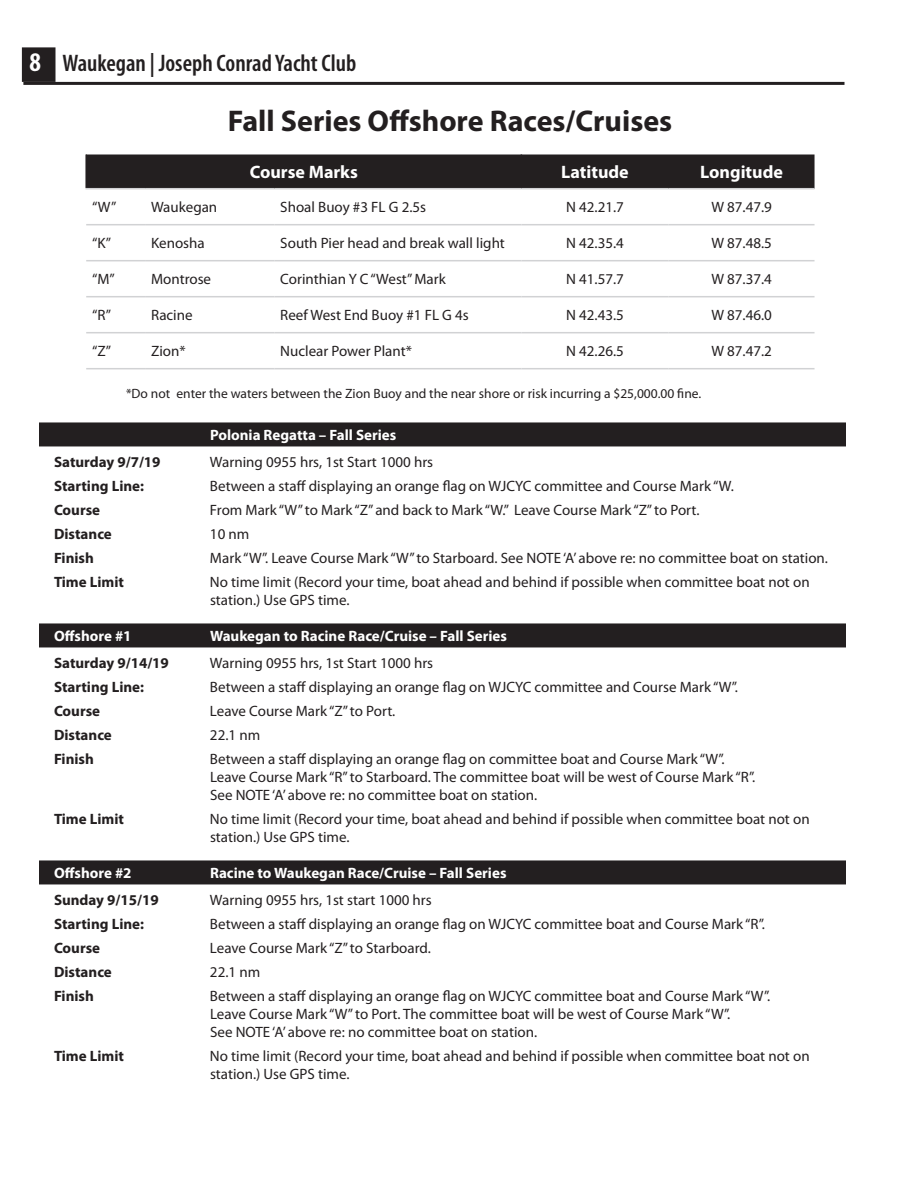
<style>
.page{position:relative;width:918px;height:1188px;background:#fff}
.page>*{position:absolute;margin:0;border:0;box-sizing:border-box;transform-origin:0 0}
.Heading_1_brk{font:700 30px "Myriad Pro";color:#231f20}
.t1{font:600 condensed 24px "Myriad Pro";color:#231f20}
.Header_Text{font:700 18px "Myriad Pro";color:#fff}
.Race_Details{font:15px/18px "Myriad Pro";color:#231f20}
.Table_Paragraph{font:15px "Myriad Pro";color:#231f20}
.Race_Details-2{font:700 15px "Myriad Pro";color:#231f20}
.Race_Name{font:700 15px "Myriad Pro";color:#fff}
.Table_note{font:13.5px "Myriad Pro";color:#231f20}
.s1{font-weight:700;font-size:27px;color:#fff}
</style>
<div class="page">
<div style="left:22px;top:47px;width:34px;height:35px;background:#231f20"></div>
<hr style="left:23px;top:82px;width:822px;height:3px;background:#231f20">
<div style="left:39px;top:422px;width:807px;height:24px;background:#231f20"></div>
<div style="left:39px;top:623px;width:807px;height:24px;background:#231f20"></div>
<div style="left:39px;top:860px;width:807px;height:24px;background:#231f20"></div>
<div style="left:87px;top:154px;width:728px;height:34px;background:#231f20"></div>
<hr style="left:85px;top:154px;width:2px;height:34px;background:#231f20">
<hr style="left:521px;top:154px;width:1px;height:34px;background:#231f20">
<hr style="left:85px;top:188px;width:60px;height:1px;background:#d1d2d4">
<hr style="left:145px;top:188px;width:129px;height:1px;background:#d1d2d4">
<hr style="left:274px;top:188px;width:247px;height:1px;background:#d1d2d4">
<hr style="left:521px;top:188px;width:148px;height:1px;background:#d1d2d4">
<hr style="left:669px;top:188px;width:146px;height:1px;background:#d1d2d4">
<hr style="left:86px;top:224px;width:59px;height:1px;background:#d1d2d4">
<hr style="left:145px;top:224px;width:129px;height:1px;background:#d1d2d4">
<hr style="left:274px;top:224px;width:247px;height:1px;background:#d1d2d4">
<hr style="left:521px;top:224px;width:148px;height:1px;background:#d1d2d4">
<hr style="left:669px;top:224px;width:146px;height:1px;background:#d1d2d4">
<hr style="left:86px;top:260px;width:59px;height:1px;background:#d1d2d4">
<hr style="left:145px;top:260px;width:129px;height:1px;background:#d1d2d4">
<hr style="left:274px;top:260px;width:247px;height:1px;background:#d1d2d4">
<hr style="left:521px;top:260px;width:148px;height:1px;background:#d1d2d4">
<hr style="left:669px;top:260px;width:146px;height:1px;background:#d1d2d4">
<hr style="left:86px;top:296px;width:59px;height:1px;background:#d1d2d4">
<hr style="left:145px;top:296px;width:129px;height:1px;background:#d1d2d4">
<hr style="left:274px;top:296px;width:247px;height:1px;background:#d1d2d4">
<hr style="left:521px;top:296px;width:148px;height:1px;background:#d1d2d4">
<hr style="left:669px;top:296px;width:146px;height:1px;background:#d1d2d4">
<hr style="left:86px;top:332px;width:59px;height:1px;background:#d1d2d4">
<hr style="left:145px;top:332px;width:129px;height:1px;background:#d1d2d4">
<hr style="left:274px;top:332px;width:247px;height:1px;background:#d1d2d4">
<hr style="left:521px;top:332px;width:148px;height:1px;background:#d1d2d4">
<hr style="left:669px;top:332px;width:146px;height:1px;background:#d1d2d4">
<hr style="left:86px;top:368px;width:59px;height:1px;background:#d1d2d4">
<hr style="left:145px;top:368px;width:129px;height:1px;background:#d1d2d4">
<hr style="left:274px;top:368px;width:247px;height:1px;background:#d1d2d4">
<hr style="left:521px;top:368px;width:148px;height:1px;background:#d1d2d4">
<hr style="left:669px;top:368px;width:146px;height:1px;background:#d1d2d4">
<h2 class="t1" style="left:29px;top:49px;width:328px"><span class="s1">8</span> Waukegan | Joseph Conrad Yacht Club</h2>
<p class="Heading_1_brk" style="left:228px;top:101px;width:446px">Fall Series Offshore Races/Cruises</p>
<p class="Header_Text" style="left:250px;top:161px;width:110px">Course Marks</p>
<p class="Header_Text" style="left:561px;top:161px;width:69px">Latitude</p>
<p class="Header_Text" style="left:700px;top:161px;width:84px">Longitude</p>
<p class="Table_Paragraph" style="left:92px;top:199px;width:26px">“W”</p>
<p class="Table_Paragraph" style="left:151px;top:199px;width:68px">Waukegan</p>
<p class="Table_Paragraph" style="left:280px;top:199px;width:147px">Shoal Buoy #3 FL G 2.5s</p>
<p class="Table_Paragraph" style="left:566px;top:199px;width:59px">N 42.21.7</p>
<p class="Table_Paragraph" style="left:711px;top:199px;width:62px">W 87.47.9</p>
<p class="Table_Paragraph" style="left:92px;top:235px;width:20px">“K”</p>
<p class="Table_Paragraph" style="left:151px;top:235px;width:55px">Kenosha</p>
<p class="Table_Paragraph" style="left:280px;top:235px;width:226px">South Pier head and break wall light</p>
<p class="Table_Paragraph" style="left:566px;top:235px;width:59px">N 42.35.4</p>
<p class="Table_Paragraph" style="left:711px;top:235px;width:62px">W 87.48.5</p>
<p class="Table_Paragraph" style="left:92px;top:271px;width:24px">“M”</p>
<p class="Table_Paragraph" style="left:151px;top:271px;width:62px">Montrose</p>
<p class="Table_Paragraph" style="left:280px;top:271px;width:167px">Corinthian Y C “West” Mark</p>
<p class="Table_Paragraph" style="left:566px;top:271px;width:59px">N 41.57.7</p>
<p class="Table_Paragraph" style="left:711px;top:271px;width:62px">W 87.37.4</p>
<p class="Table_Paragraph" style="left:92px;top:307px;width:20px">“R”</p>
<p class="Table_Paragraph" style="left:151px;top:307px;width:43px">Racine</p>
<p class="Table_Paragraph" style="left:280px;top:307px;width:190px">Reef West End Buoy #1 FL G 4s</p>
<p class="Table_Paragraph" style="left:566px;top:307px;width:59px">N 42.43.5</p>
<p class="Table_Paragraph" style="left:711px;top:307px;width:62px">W 87.46.0</p>
<p class="Table_Paragraph" style="left:92px;top:343px;width:20px">“Z”</p>
<p class="Table_Paragraph" style="left:151px;top:343px;width:36px">Zion*</p>
<p class="Table_Paragraph" style="left:280px;top:343px;width:133px">Nuclear Power Plant*</p>
<p class="Table_Paragraph" style="left:566px;top:343px;width:59px">N 42.26.5</p>
<p class="Table_Paragraph" style="left:711px;top:343px;width:62px">W 87.47.2</p>
<p class="Table_note" style="left:126px;top:387px;width:577px">*Do not enter the waters between the Zion Buoy and the near shore or risk incurring a $25,000.00 fine.</p>
<p class="Race_Name" style="left:210px;top:426px;width:188px">Polonia Regatta – Fall Series</p>
<p class="Race_Details-2" style="left:54px;top:453px;width:108px">Saturday 9/7/19</p>
<p class="Race_Details" style="left:210px;top:454px;width:225px">Warning 0955 hrs, 1st Start 1000 hrs</p>
<p class="Race_Details-2" style="left:54px;top:477px;width:92px">Starting Line:</p>
<p class="Race_Details" style="left:210px;top:478px;width:525px">Between a staff displaying an orange flag on WJCYC committee and Course Mark “W.</p>
<p class="Race_Details-2" style="left:54px;top:501px;width:48px">Course</p>
<p class="Race_Details" style="left:210px;top:502px;width:491px">From Mark “W” to Mark “Z” and back to Mark “W.” Leave Course Mark “Z” to Port.</p>
<p class="Race_Details-2" style="left:54px;top:525px;width:59px">Distance</p>
<p class="Race_Details" style="left:210px;top:526px;width:41px">10 nm</p>
<p class="Race_Details-2" style="left:54px;top:549px;width:41px">Finish</p>
<p class="Race_Details" style="left:210px;top:550px;width:620px">Mark “W”. Leave Course Mark “W” to Starboard. See NOTE ‘A’ above re: no committee boat on station.</p>
<p class="Race_Details-2" style="left:54px;top:573px;width:72px">Time Limit</p>
<p class="Race_Details" style="left:210px;top:574px;width:601px">No time limit (Record your time, boat ahead and behind if possible when committee boat not on station.) Use GPS time.</p>
<p class="Race_Name" style="left:54px;top:627px;width:79px">Offshore #1</p>
<p class="Race_Name" style="left:210px;top:627px;width:299px">Waukegan to Racine Race/Cruise – Fall Series</p>
<p class="Race_Details-2" style="left:54px;top:654px;width:116px">Saturday 9/14/19</p>
<p class="Race_Details" style="left:210px;top:655px;width:225px">Warning 0955 hrs, 1st Start 1000 hrs</p>
<p class="Race_Details-2" style="left:54px;top:678px;width:92px">Starting Line:</p>
<p class="Race_Details" style="left:210px;top:679px;width:530px">Between a staff displaying an orange flag on WJCYC committee and Course Mark “W”.</p>
<p class="Race_Details-2" style="left:54px;top:702px;width:48px">Course</p>
<p class="Race_Details" style="left:210px;top:703px;width:187px">Leave Course Mark “Z” to Port.</p>
<p class="Race_Details-2" style="left:54px;top:726px;width:59px">Distance</p>
<p class="Race_Details" style="left:210px;top:727px;width:52px">22.1 nm</p>
<p class="Race_Details-2" style="left:54px;top:750px;width:41px">Finish</p>
<p class="Race_Details" style="left:210px;top:751px;width:547px">Between a staff displaying an orange flag on committee boat and Course Mark “W”.<br>Leave Course Mark “R” to Starboard. The committee boat will be west of Course Mark “R”.<br>See NOTE ‘A’ above re: no committee boat on station.</p>
<p class="Race_Details-2" style="left:54px;top:810px;width:72px">Time Limit</p>
<p class="Race_Details" style="left:210px;top:811px;width:601px">No time limit (Record your time, boat ahead and behind if possible when committee boat not on station.) Use GPS time.</p>
<p class="Race_Name" style="left:54px;top:864px;width:79px">Offshore #2</p>
<p class="Race_Name" style="left:210px;top:864px;width:298px">Racine to Waukegan Race/Cruise – Fall Series</p>
<p class="Race_Details-2" style="left:54px;top:891px;width:106px">Sunday 9/15/19</p>
<p class="Race_Details" style="left:210px;top:892px;width:223px">Warning 0955 hrs, 1st start 1000 hrs</p>
<p class="Race_Details-2" style="left:54px;top:915px;width:92px">Starting Line:</p>
<p class="Race_Details" style="left:210px;top:916px;width:556px">Between a staff displaying an orange flag on WJCYC committee boat and Course Mark “R”.</p>
<p class="Race_Details-2" style="left:54px;top:939px;width:48px">Course</p>
<p class="Race_Details" style="left:210px;top:940px;width:222px">Leave Course Mark “Z” to Starboard.</p>
<p class="Race_Details-2" style="left:54px;top:963px;width:59px">Distance</p>
<p class="Race_Details" style="left:210px;top:964px;width:52px">22.1 nm</p>
<p class="Race_Details-2" style="left:54px;top:987px;width:41px">Finish</p>
<p class="Race_Details" style="left:210px;top:988px;width:562px">Between a staff displaying an orange flag on WJCYC committee boat and Course Mark “W”.<br>Leave Course Mark “W” to Port. The committee boat will be west of Course Mark “W”.<br>See NOTE ‘A’ above re: no committee boat on station.</p>
<p class="Race_Details-2" style="left:54px;top:1047px;width:72px">Time Limit</p>
<p class="Race_Details" style="left:210px;top:1048px;width:601px">No time limit (Record your time, boat ahead and behind if possible when committee boat not on station.) Use GPS time.</p>
</div>
